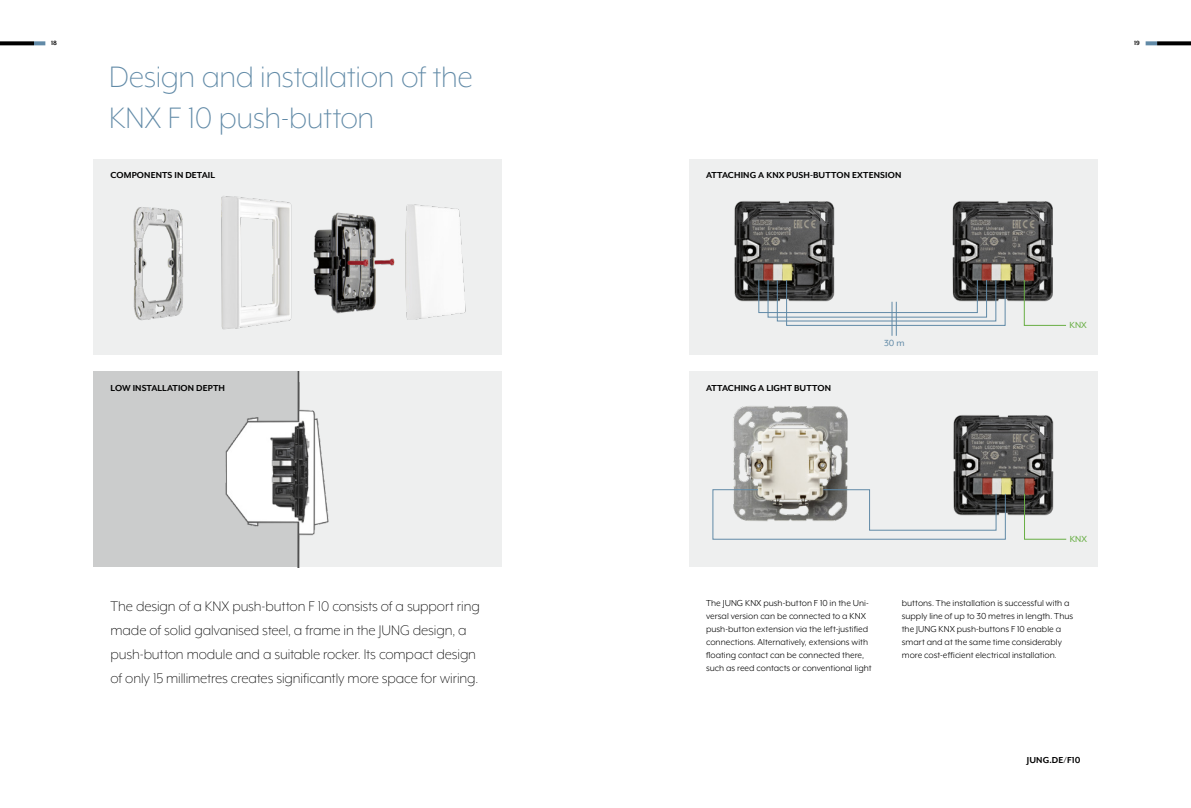
<style>
.page{position:relative;width:1191px;height:808px;background:#fff}
.page>*{position:absolute;margin:0;border:0;box-sizing:border-box;transform-origin:0 0}
.t1{font:300 34px/40.8px "Mr Eaves XL Mod OT";letter-spacing:-.01em;color:#618aa7}
.t2{font:300 16px/24px "Mr Eaves XL Mod OT";letter-spacing:-.005em;color:#000}
.t3{font:10.2px "Mr Eaves XL Mod OT";color:#68ae44}
.t4{font:10.2px "Mr Eaves XL Mod OT";color:#618aa7}
.t5{font:10px/13px "Mr Eaves XL Mod OT";color:#000}
.t6{font:700 10px "Mr Eaves XL Mod OT";letter-spacing:.01em;color:#000}
.t7{font:700 7px "Mr Eaves XL Mod OT";color:#000}
</style>
<div class="page">
<div style="left:94px;top:371px;width:408px;height:196px;background:#eeefef"></div>
<div style="left:94px;top:371px;width:204px;height:196px;background:#cbcccc"></div>
<img style="left:225px;top:371px;width:104px;height:196px">
<div style="left:689px;top:371px;width:408px;height:196px;background:#eeefef"></div>
<div style="left:689px;top:159px;width:408px;height:195px;background:#eeefef"></div>
<img style="left:953px;top:415px;width:101px;height:101px">
<img style="left:733px;top:406px;width:115px;height:83px">
<svg style="left:712px;top:489px;width:294px;height:51px"></svg>
<svg style="left:1023px;top:493px;width:44px;height:47px"></svg>
<img style="left:734px;top:201px;width:121px;height:121px">
<img style="left:932px;top:201px;width:121px;height:121px">
<div style="left:758px;top:280px;width:219px;height:33px;border:1px solid #618aa7"></div>
<div style="left:786px;top:280px;width:219px;height:46px;border:1px solid #618aa7"></div>
<svg style="left:1023px;top:279px;width:43px;height:47px"></svg>
<hr style="left:891px;top:302px;width:1px;height:34px;background:#618aa7">
<hr style="left:896px;top:302px;width:1px;height:34px;background:#618aa7">
<div style="left:94px;top:159px;width:408px;height:195px;background:#eeefef"></div>
<img style="left:133px;top:196px;width:333px;height:134px">
<svg style="left:1145px;top:41px;width:12px;height:4px"></svg>
<svg style="left:34px;top:41px;width:11px;height:4px"></svg>
<svg style="left:1157px;top:41px;width:34px;height:4px"></svg>
<svg style="left:0;top:41px;width:34px;height:4px"></svg>
<p class="t7" style="left:51px;top:40px;width:7px">18</p>
<p class="t7" style="left:1134px;top:40px;width:7px">19</p>
<h1 class="t1" style="left:109px;top:56px;width:365px">Design and installation of the<br>KNX F 10 push-button</h1>
<p class="t6" style="left:111px;top:170px;width:106px">COMPONENTS IN DETAIL</p>
<p class="t6" style="left:706px;top:170px;width:197px">ATTACHING A KNX PUSH-BUTTON EXTENSION</p>
<p class="t3" style="left:1069px;top:320px;width:19px">KNX</p>
<p class="t4" style="left:884px;top:337px;width:22px">30 m</p>
<p class="t6" style="left:111px;top:383px;width:116px">LOW INSTALLATION DEPTH</p>
<p class="t6" style="left:706px;top:383px;width:126px">ATTACHING A LIGHT BUTTON</p>
<p class="t3" style="left:1069px;top:534px;width:19px">KNX</p>
<p class="t2" style="left:111px;top:594px;width:371px">The design of a KNX push-button F 10 consists of a support ring made of solid galvanised steel, a frame in the JUNG design, a push-button module and a suitable rocker. Its compact design of only 15 millimetres creates significantly more space for wiring.</p>
<p class="t5" style="left:706px;top:597px;width:167px">The JUNG KNX push-button F 10 in the Uni&shy;versal version can be connected to a KNX push-button extension via the left-justified connections. Alternatively, extensions with floating contact can be connected there, such as reed contacts or conventional light</p>
<p class="t5" style="left:901px;top:597px;width:173px">buttons. The installation is successful with a supply line of up to 30 metres in length. Thus the JUNG KNX push-buttons F 10 enable a smart and at the same time considerably more cost-efficient electrical installation.</p>
<p class="t6" style="left:1026px;top:755px;width:55px">JUNG.DE/F10</p>
</div>
